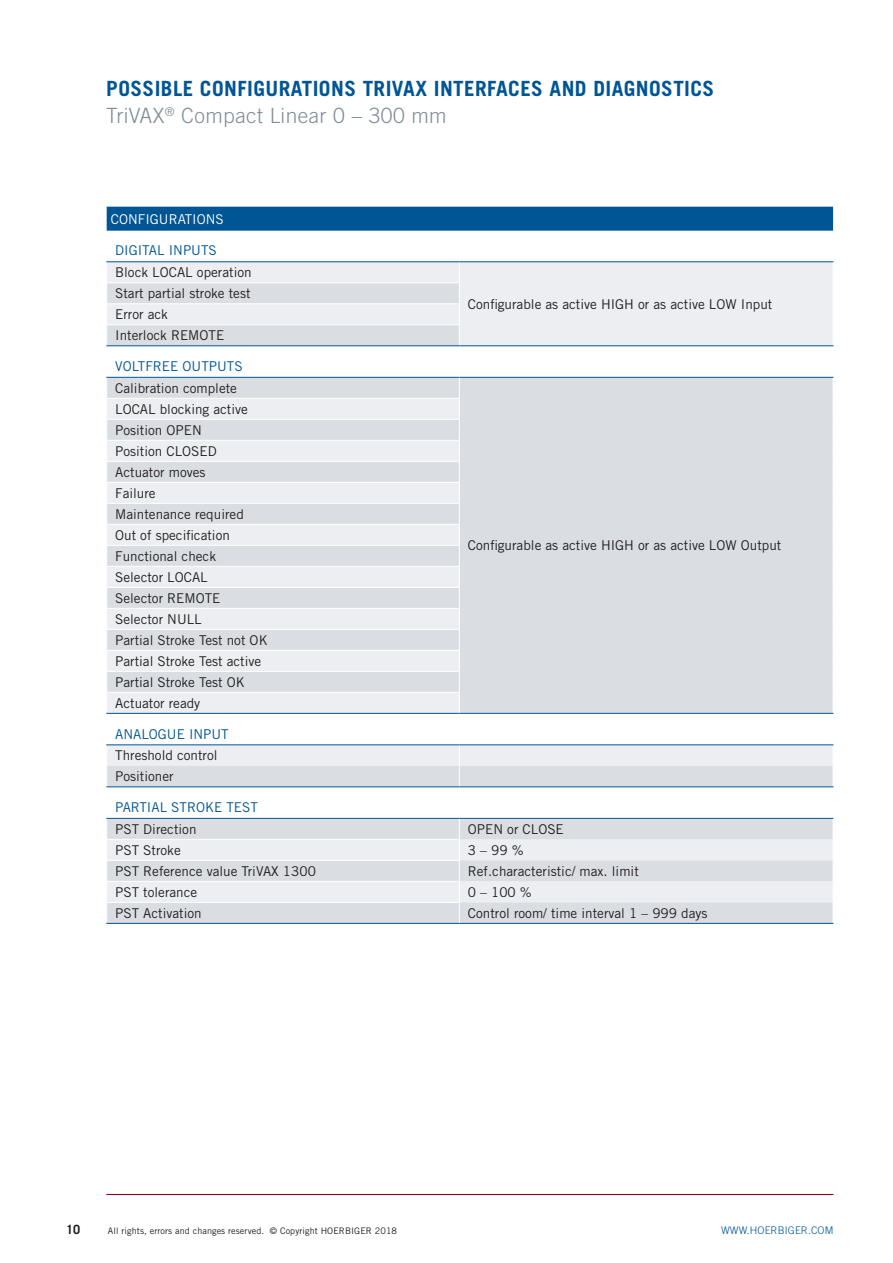
<style>
.page{position:relative;width:893px;height:1263px;background:#fff}
.page>*{position:absolute;margin:0;border:0;box-sizing:border-box;transform-origin:0 0}
.t1{font:700 21px/27px "Trade Gothic LT Std";letter-spacing:.02em;color:#005595}
.t2{font:13.5px/21px "Trade Gothic LT Std";color:#231f20}
.t3{font:13.5px "Trade Gothic LT Std";color:#005595}
.t4{font:13.5px "Trade Gothic LT Std";color:#fff}
.t5{font:700 12.75px "Trade Gothic LT Std";color:#231f20}
.t6{font:300 10.5px "Trade Gothic LT Std";letter-spacing:.01em;color:#005595}
.t7{font:9px "Trade Gothic LT Std";letter-spacing:.01em;color:#231f20}
.s1{font-weight:300;color:#808c96}
</style>
<div class="page">
<hr style="left:106px;top:1194px;width:727px;height:1px;background:#900126">
<div style="left:107px;top:207px;width:726px;height:24px;background:#005595"></div>
<div style="left:107px;top:262px;width:726px;height:21px;background:#eceef1"></div>
<svg style="left:107px;top:283px;width:726px;height:640px;background:#e4e7eb"></svg>
<svg style="left:459px;top:262px;width:1px;height:83px"></svg>
<svg style="left:459px;top:745px;width:1px;height:41px"></svg>
<svg style="left:459px;top:819px;width:1px;height:104px"></svg>
<hr style="left:106px;top:345px;width:353px;height:1px;background:#005595">
<hr style="left:106px;top:713px;width:353px;height:1px;background:#005595">
<hr style="left:106px;top:786px;width:353px;height:1px;background:#005595">
<hr style="left:459px;top:377px;width:374px;height:1px;background:#005595">
<hr style="left:459px;top:345px;width:374px;height:1px;background:#005595">
<hr style="left:459px;top:713px;width:374px;height:1px;background:#005595">
<hr style="left:459px;top:786px;width:374px;height:1px;background:#005595">
<hr style="left:106px;top:282px;width:354px;height:1px;background:#fff">
<hr style="left:106px;top:303px;width:354px;height:1px;background:#fff">
<hr style="left:106px;top:324px;width:354px;height:1px;background:#fff">
<hr style="left:106px;top:839px;width:354px;height:1px;background:#fff">
<hr style="left:106px;top:860px;width:354px;height:1px;background:#fff">
<hr style="left:106px;top:881px;width:354px;height:1px;background:#fff">
<hr style="left:106px;top:902px;width:354px;height:1px;background:#fff">
<hr style="left:106px;top:419px;width:354px;height:1px;background:#fff">
<hr style="left:106px;top:440px;width:354px;height:1px;background:#fff">
<hr style="left:106px;top:461px;width:354px;height:1px;background:#fff">
<hr style="left:106px;top:482px;width:354px;height:1px;background:#fff">
<hr style="left:106px;top:503px;width:354px;height:1px;background:#fff">
<hr style="left:106px;top:524px;width:354px;height:1px;background:#fff">
<hr style="left:106px;top:545px;width:354px;height:1px;background:#fff">
<hr style="left:106px;top:566px;width:354px;height:1px;background:#fff">
<hr style="left:106px;top:587px;width:354px;height:1px;background:#fff">
<hr style="left:106px;top:608px;width:354px;height:1px;background:#fff">
<hr style="left:106px;top:629px;width:354px;height:1px;background:#fff">
<hr style="left:106px;top:650px;width:354px;height:1px;background:#fff">
<hr style="left:106px;top:398px;width:354px;height:1px;background:#fff">
<hr style="left:106px;top:671px;width:354px;height:1px;background:#fff">
<svg style="left:459px;top:378px;width:1px;height:335px"></svg>
<hr style="left:106px;top:692px;width:354px;height:1px;background:#fff">
<hr style="left:106px;top:377px;width:353px;height:1px;background:#005595">
<hr style="left:106px;top:261px;width:353px;height:1px;background:#005595">
<hr style="left:459px;top:261px;width:374px;height:1px;background:#005595">
<hr style="left:106px;top:744px;width:353px;height:1px;background:#005595">
<hr style="left:459px;top:744px;width:374px;height:1px;background:#005595">
<hr style="left:106px;top:818px;width:353px;height:1px;background:#005595">
<hr style="left:459px;top:818px;width:374px;height:1px;background:#005595">
<hr style="left:106px;top:923px;width:353px;height:1px;background:#005595">
<hr style="left:459px;top:923px;width:374px;height:1px;background:#005595">
<h1 class="t1" style="left:106px;top:75px;width:609px;text-indent:225px">NS TRIVAX INTERFACES AND DIAGNOSTICS<br><span class="s1">TriVAX</span><sup>®</sup> <span class="s1">Compact Linear 0 – 300 mm</span></h1>
<h1 class="t1" style="left:106px;top:75px;width:196px">POSSIBLE CONFIGURATIO</h1>
<p class="t4" style="left:111px;top:211px;width:66px">Configuratio</p>
<p class="t4" style="left:206px;top:211px;width:19px">ns</p>
<p class="t3" style="left:115px;top:242px;width:8px">Digita</p>
<p class="t3" style="left:157px;top:242px;width:61px">l Inputs</p>
<p class="t2" style="left:115px;top:262px;width:138px">Block LOCAL operation</p>
<p class="t2" style="left:115px;top:283px;width:137px">Start partial stroke test<br>Error ack<br>Interlock REMOTE</p>
<p class="t3" style="left:115px;top:358px;width:47px">Vo ltfree</p>
<p class="t3" style="left:183px;top:358px;width:62px">Outputs</p>
<p class="t2" style="left:115px;top:377px;width:123px">Calibration complete</p>
<p class="t2" style="left:468px;top:293px;width:306px">Configurable as active HIGH or as active LOW Input</p>
<p class="t2" style="left:115px;top:398px;width:152px">LOCAL blocking active<br>Position OPEN<br>Position CLOSED<br>Actuator moves<br>Failure<br>Maintenance required<br>Out of specification<br>Functional check<br>Selector LOCAL<br>Selector REM OTE<br>Selector NULL<br>Partial Stroke Test not OK<br>Partial Stroke Test active<br>Partial Stroke Test OK<br>Actuator ready</p>
<p class="t3" style="left:115px;top:726px;width:112px">Analog ue Input</p>
<p class="t2" style="left:115px;top:745px;width:104px">Threshold control<br>Positioner</p>
<p class="t3" style="left:115px;top:799px;width:9px">Partia</p>
<p class="t3" style="left:160px;top:799px;width:21px">l Stro</p>
<p class="t3" style="left:205px;top:799px;width:51px">ke Test</p>
<p class="t2" style="left:115px;top:818px;width:83px">PST Direction</p>
<p class="t2" style="left:468px;top:818px;width:97px">OPEN or CLOSE</p>
<p class="t2" style="left:115px;top:839px;width:67px">PST Stroke</p>
<p class="t2" style="left:468px;top:839px;width:57px">3 – 99 %</p>
<p class="t2" style="left:115px;top:860px;width:202px">PST Reference value TriVAX 1300</p>
<p class="t2" style="left:468px;top:860px;width:172px">Ref.characteristic/ max. limit</p>
<p class="t2" style="left:115px;top:881px;width:84px">PST tolerance</p>
<p class="t2" style="left:468px;top:881px;width:66px">0 – 100 %</p>
<p class="t2" style="left:115px;top:902px;width:88px">PST Activation</p>
<p class="t2" style="left:468px;top:902px;width:241px">Control room/ time interval 1 – 999 days</p>
<p class="t2" style="left:468px;top:535px;width:315px">Configurable as active HIGH or as active LOW Output</p>
<p class="t5" style="left:66px;top:1222px;width:16px">10</p>
<p class="t7" style="left:108px;top:1226px;width:291px">All rights, errors and changes reserved. © Copyright HOERBIGER 2018</p>
<p class="t6" style="left:721px;top:1224px;width:114px">www.hoerbiger.com</p>
</div>
